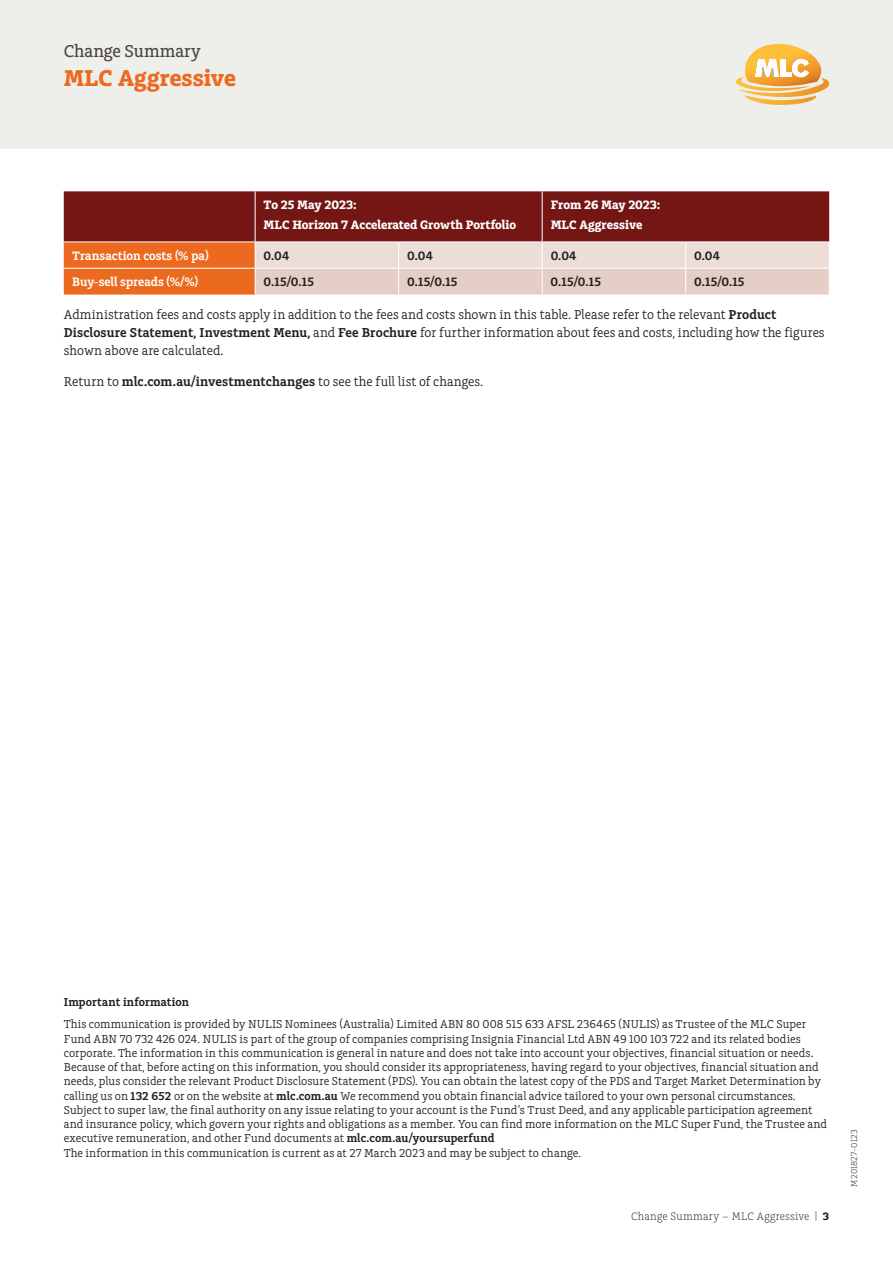
<style>
.page{position:relative;width:893px;height:1263px;background:#fff}
.page>*{position:absolute;margin:0;border:0;box-sizing:border-box;transform-origin:0 0}
.t1{font:700 24px "Charlie Std";color:#ec6a20}
.t2{font:500 18px "Charlie Std";color:#4d453f}
.t3{font:13.5px/18px "Charlie Std";color:#231f20}
.t4{font:700 12.75px/20px "Charlie Std";color:#fff}
.t5{font:600 12.75px "Charlie Std";letter-spacing:.02em;color:#231f20}
.t6{font:600 12.75px "Charlie Std";color:#fff}
.t7{font:12px/14.2px "Charlie Std";letter-spacing:.005em;color:#231f20}
.t8{font:600 12px "Charlie Std";letter-spacing:.015em;color:#231f20}
.t9{font:300 11.25px "Charlie Std";letter-spacing:.02em;color:#231f20}
.t10{font:300 9px "Charlie Std";letter-spacing:.015em;color:#231f20}
.s1{font-weight:600}
.s2{font-weight:700}
</style>
<div class="page">
<div style="left:0;top:0;width:893px;height:149px;background:#eeeeeb"></div>
<svg style="left:736px;top:44px;width:93px;height:61px"></svg>
<svg style="left:64px;top:191px;width:766px;height:104px;background:#b16d61"></svg>
<h2 class="t2" style="left:64px;top:41px;width:139px">Change Summary</h2>
<h1 class="t1" style="left:64px;top:64px;width:174px">MLC Aggressive</h1>
<p class="t4" style="left:264px;top:195px;width:254px">To 25 May 2023:<br>MLC Horizon 7 Accelerated Growth Portfolio</p>
<p class="t4" style="left:551px;top:195px;width:111px">From 26 May 2023:<br>MLC Aggressive</p>
<p class="t6" style="left:72px;top:248px;width:138px">Transaction costs (% pa)</p>
<p class="t5" style="left:264px;top:248px;width:27px">0.04</p>
<p class="t5" style="left:407px;top:248px;width:27px">0.04</p>
<p class="t5" style="left:551px;top:248px;width:27px">0.04</p>
<p class="t5" style="left:694px;top:248px;width:27px">0.04</p>
<p class="t6" style="left:72px;top:275px;width:127px">Buy-sell spreads (%/%)</p>
<p class="t5" style="left:264px;top:275px;width:52px">0.15/0.15</p>
<p class="t5" style="left:407px;top:275px;width:52px">0.15/0.15</p>
<p class="t5" style="left:551px;top:275px;width:52px">0.15/0.15</p>
<p class="t5" style="left:694px;top:275px;width:52px">0.15/0.15</p>
<p class="t3" style="left:64px;top:306px;width:762px">Administration fees and costs apply in addition to the fees and costs shown in this table. Please refer to the relevant <span class="s1">Product<br>Disclosure Statement, Investment Menu,</span> and <span class="s1">Fee Brochure</span> for further information about fees and costs, including how the figures shown above are calculated.</p>
<p class="t3" style="left:64px;top:373px;width:421px">Return to <span class="s1">mlc.com.au/investmentchanges</span> to see the full list of changes.</p>
<p class="t8" style="left:64px;top:995px;width:127px">Important information</p>
<p class="t7" style="left:64px;top:1017px;width:765px">This communication is provided by NULIS Nominees (Australia) Limited ABN 80 008 515 633 AFSL 236465 (NULIS) as Trustee of the MLC Super Fund ABN 70 732 426 024. NULIS is part of the group of companies comprising Insignia Financial Ltd ABN 49 100 103 722 and its related bodies corporate. The information in this communication is general in nature and does not take into account your objectives, financial situation or needs.<br>Because of that, before acting on this information, you should consider its appropriateness, having regard to your objectives, financial situation and needs, plus consider the relevant Product Disclosure Statement (PDS). You can obtain the latest copy of the PDS and Target Market Determination by calling us on <span class="s1">132 652</span> or on the website at <span class="s1">mlc.com.au</span> We recommend you obtain financial advice tailored to your own personal circumstances.<br>Subject to super law, the final authority on any issue relating to your account is the Fund’s Trust Deed, and any applicable participation agreement and insurance policy, which govern your rights and obligations as a member. You can find more information on the MLC Super Fund, the Trustee and executive remuneration, and other Fund documents at <span class="s1">mlc.com.au/yoursuperfund<br></span>The information in this communication is current as at 27 March 2023 and may be subject to change.</p>
<p class="t9" style="left:631px;top:1210px;width:200px">Change Summary – MLC Aggressive | <span class="s2">3</span></p>
<p class="t10" style="left:849px;top:1187px;width:59px;rotate:-90deg">M201827-0123</p>
</div>
